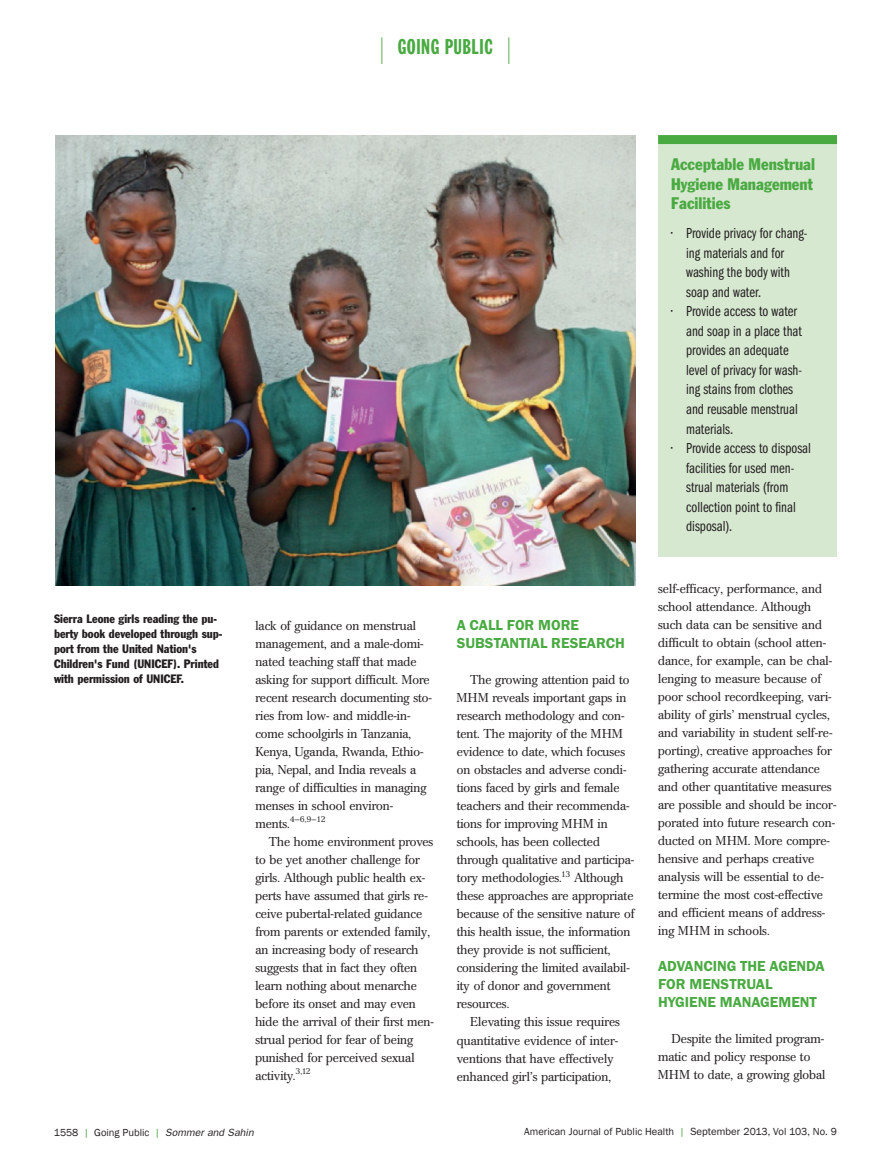
<style>
.page{position:relative;width:891px;height:1175px;background:#fff}
.page>*{position:absolute;margin:0;border:0;box-sizing:border-box;transform-origin:0 0}
.t1{font:21px "Franklin Gothic Extra Cond";letter-spacing:.025em;color:#4aaa42}
.t2{font:condensed 16.5px/19.5px "Franklin Gothic";color:#4aaa42}
.t3{font:15px/19.5px "Franklin Gothic Book Cmpr";color:#231f20}
.t4{font:600 15px/18px "Franklin Gothic";color:#4aaa42}
.t5{font:12.75px/18px "Cremona";color:#231f20}
.t6{font:condensed 12px/15px "Franklin Gothic";color:#231f20}
.t7{font:10.5px "Franklin Gothic";color:#231f20}
.t8{font:8.25px "Cremona";color:#231f20}
.s1{color:#4aaa42}
.s2{font-style:italic}
.s3{font-family:"ITC Franklin Gothic Std"}
</style>
<div class="page">
<div style="left:658px;top:140px;width:179px;height:416px;background:#d7e8d1"></div>
<div style="left:658px;top:135px;width:179px;height:9px;background:#4aaa42"></div>
<img style="left:55px;top:135px;width:581px;height:450px">
<h1 class="t1" style="left:377px;top:39px;width:138px">⏐ GOING PUBLIC ⏐</h1>
<p class="t6" style="left:54px;top:611px;width:170px">Sierra Leone girls reading the pu&shy;berty book developed through sup&shy;port from the United Nation's<br>Children's Fund (UNICEF). Printed with permission of UNICEF.</p>
<p class="t5" style="left:255px;top:617px;width:178px">lack of guidance on menstrual management, and a male-domi&shy;nated teaching staff that made asking for support difficult. More recent research documenting sto&shy;ries from low- and middle-in&shy;come schoolgirls in Tanzania,<br>Kenya, Uganda, Rwanda, Ethio&shy;pia, Nepal, and India reveals a range of difficulties in managing menses in school environ-<br>ments.</p>
<p class="t8" style="left:290px;top:815px;width:37px">4–6,9–12</p>
<p class="t5" style="left:255px;top:833px;width:180px;text-indent:13px">The home environment proves to be yet another challenge for girls. Although public health ex&shy;perts have assumed that girls re&shy;ceive pubertal-related guidance from parents or extended family, an increasing body of research suggests that in fact they often learn nothing about menarche before its onset and may even hide the arrival of their first men&shy;strual period for fear of being punished for perceived sexual activity.</p>
<p class="t8" style="left:295px;top:1067px;width:17px">3,12</p>
<p class="t4" style="left:457px;top:617px;width:170px">A CALL FOR MORE<br>SUBSTANTIAL RESEARCH</p>
<p class="t5" style="left:457px;top:672px;width:179px;text-indent:14px">The growing attention paid to<br>MHM reveals important gaps in research methodology and con&shy;tent. The majority of the MHM evidence to date, which focuses on obstacles and adverse condi&shy;tions faced by girls and female teachers and their recommenda&shy;tions for improving MHM in schools, has been collected through qualitative and participa&shy;tory methodologies.<sup>13</sup> Although these approaches are appropriate because of the sensitive nature of this health issue, the information they provide is not sufficient, considering the limited availabil&shy;ity of donor and government resources.</p>
<p class="t5" style="left:457px;top:1014px;width:165px;text-indent:13px">Elevating this issue requires quantitative evidence of inter&shy;ventions that have effectively enhanced girl’s participation,</p>
<p class="t2" style="left:671px;top:156px;width:146px">Acceptable Menstrual<br>Hygiene Management<br>Facilities</p>
<p class="t3" style="left:686px;top:225px;width:123px;text-indent:-15px">• Provide privacy for chang&shy;ing materials and for washing the body with soap and water.</p>
<p class="t3" style="left:686px;top:303px;width:117px;text-indent:-15px">• Provide access to water and soap in a place that provides an adequate level of privacy for wash&shy;ing stains from clothes and reusable menstrual materials.</p>
<p class="t3" style="left:686px;top:439px;width:126px;text-indent:-15px">• Provide access to disposal facilities for used men&shy;strual materials (from collection point to final disposal).</p>
<p class="t5" style="left:658px;top:581px;width:180px">self-efficacy, performance, and school attendance. Although such data can be sensitive and difficult to obtain (school atten&shy;dance, for example, can be chal&shy;lenging to measure because of poor school recordkeeping, vari&shy;ability of girls’ menstrual cycles, and variability in student self-re&shy;porting), creative approaches for gathering accurate attendance and other quantitative measures are possible and should be incor&shy;porated into future research con&shy;ducted on MHM. More compre&shy;hensive and perhaps creative analysis will be essential to de&shy;termine the most cost-effective and efficient means of address&shy;ing MHM in schools.</p>
<p class="t4" style="left:658px;top:958px;width:168px">ADVANCING THE AGENDA<br>FOR MENSTRUAL<br>HYGIENE MANAGEMENT</p>
<p class="t5" style="left:658px;top:1031px;width:169px;text-indent:13px">Despite the limited program&shy;matic and policy response to<br>MHM to date, a growing global</p>
<p class="t7" style="left:54px;top:1126px;width:201px">1558 <span class="s1">|</span> Going Public <span class="s1">|</span> <span class="s2">Sommer and Sahin</span></p>
<p class="t7" style="left:524px;top:1125px;width:314px">American Journal of Public Health <span class="s1">|</span> <span class="s3">September</span> 2013, Vol 103, No. 9</p>
</div>
